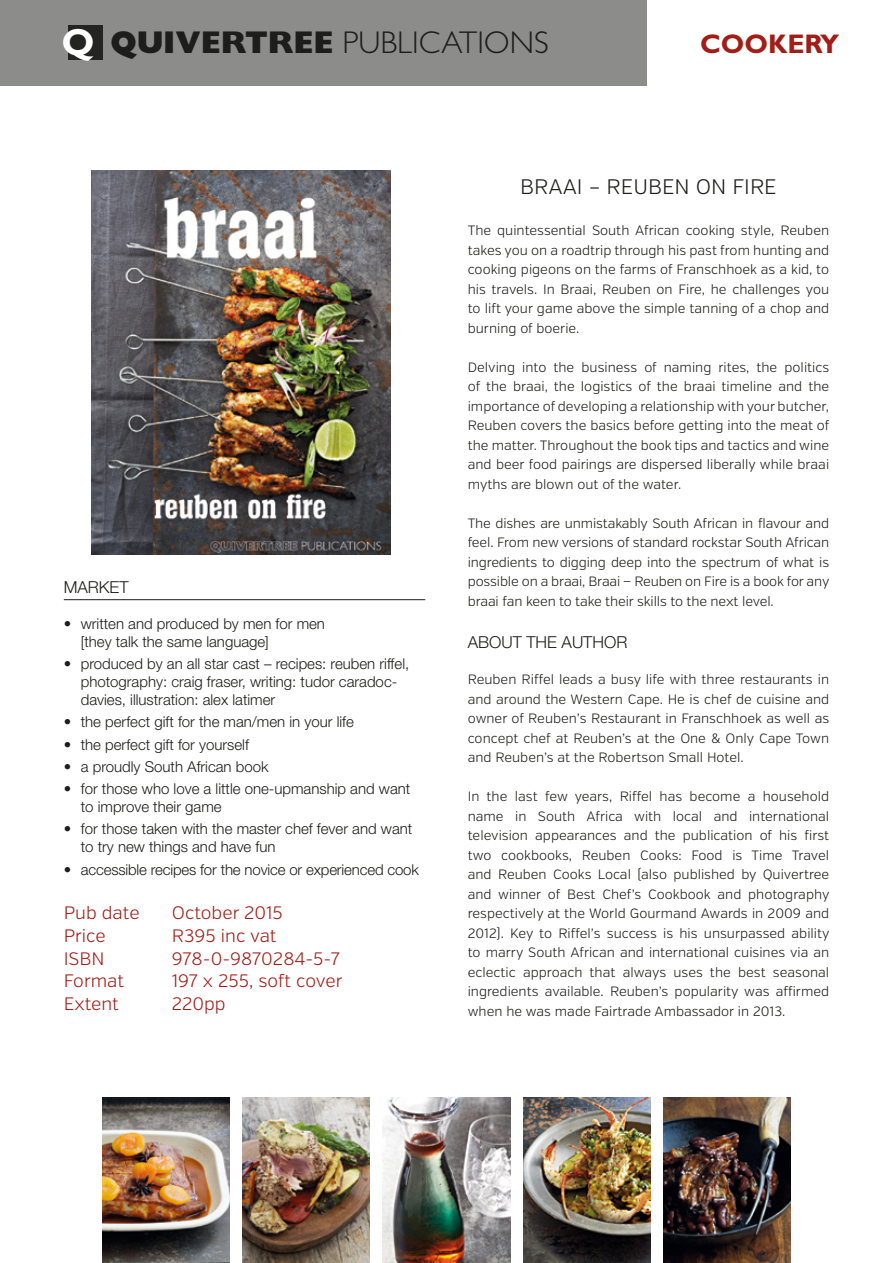
<style>
.page{position:relative;width:893px;height:1263px;background:#fff}
.page>*{position:absolute;margin:0;border:0;box-sizing:border-box;transform-origin:0 0}
.t1{font:300 31.5px "Gill Sans";color:#1d1d1b}
.t2{font:700 27px "Gill Sans";color:#a21d17}
.t3{font:300 21px "Verb";color:#1d1d1b}
.t4{font:300 18px "Verb";color:#a21d17}
.t5{font:300 16.5px "Helvetica Neue LT Std";color:#1d1d1b}
.t6{font:300 15px/18px "Helvetica Neue LT Std";color:#1d1d1b}
.t7{font:300 13.5px/19.5px "Verb";color:#1d1d1b;text-align:justify}
.s1{font-weight:700;font-size:37.8px;color:#fff}
.s2{font-weight:800}
</style>
<div class="page">
<hr style="left:64px;top:599px;width:361px;height:1px;background:#1d1d1b">
<div style="left:0;top:0;width:646px;height:85px;background:#8c8c8b"></div>
<div style="left:69px;top:26px;width:34px;height:34px;background:#242422"></div>
<img style="left:102px;top:1097px;width:128px;height:166px">
<img style="left:383px;top:1097px;width:127px;height:166px">
<img style="left:242px;top:1097px;width:128px;height:166px">
<img style="left:663px;top:1097px;width:128px;height:166px">
<img style="left:523px;top:1097px;width:128px;height:166px">
<img style="left:92px;top:170px;width:298px;height:385px">
<h1 class="t1" style="left:62px;top:25px;width:489px"><span class="s1">Q</span> <span class="s2">QUIVERTREE</span> PUBLICATIONS</h1>
<h2 class="t2" style="left:700px;top:28px;width:141px">COOKERY</h2>
<p class="t5" style="left:64px;top:577px;width:66px">MARKET</p>
<p class="t6" style="left:81px;top:614px;width:246px;text-indent:-17px">• written and produced by men for men [they talk the same language]</p>
<p class="t6" style="left:81px;top:654px;width:330px;text-indent:-17px">• produced by an all star cast – recipes: reuben riffel, photography: craig fraser, writing: tudor caradoc&shy;davies, illustration: alex latimer</p>
<p class="t6" style="left:64px;top:713px;width:292px">• the perfect gift for the man/men in your life</p>
<p class="t6" style="left:64px;top:735px;width:187px">• the perfect gift for yourself</p>
<p class="t6" style="left:64px;top:757px;width:206px">• a proudly South African book</p>
<p class="t6" style="left:81px;top:779px;width:331px;text-indent:-17px">• for those who love a little one-upmanship and want to improve their game</p>
<p class="t6" style="left:81px;top:820px;width:333px;text-indent:-17px">• for those taken with the master chef fever and want to try new things and have fun</p>
<p class="t6" style="left:64px;top:860px;width:357px">• accessible recipes for the novice or experienced cook</p>
<h3 class="t4" style="left:64px;top:902px;width:77px">Pub date</h3>
<h3 class="t4" style="left:172px;top:902px;width:113px">October 2015</h3>
<h3 class="t4" style="left:64px;top:925px;width:43px">Price</h3>
<h3 class="t4" style="left:172px;top:925px;width:106px">R395 inc vat</h3>
<h3 class="t4" style="left:64px;top:947px;width:42px">ISBN</h3>
<h3 class="t4" style="left:172px;top:947px;width:170px">978-0-9870284-5-7</h3>
<h3 class="t4" style="left:64px;top:970px;width:62px">Format</h3>
<h3 class="t4" style="left:172px;top:970px;width:172px">197 x 255, soft cover</h3>
<h3 class="t4" style="left:64px;top:992px;width:57px">Extent</h3>
<h3 class="t4" style="left:172px;top:992px;width:55px">220pp</h3>
<h3 class="t3" style="left:520px;top:174px;width:258px">BRAAI – REUBEN ON FIRE</h3>
<p class="t7" style="left:468px;top:221px;width:363px">The quintessential South African cooking style, Reuben takes you on a roadtrip through his past from hunting and cooking pigeons on the farms of Franschhoek as a kid, to his travels. In Braai, Reuben on Fire, he challenges you to lift your game above the simple tanning of a chop and burning of boerie.</p>
<p class="t7" style="left:468px;top:357px;width:363px">Delving into the business of naming rites, the politics of the braai, the logistics of the braai timeline and the importance of developing a relationship with your butcher, Reuben covers the basics before getting into the meat of the matter. Throughout the book tips and tactics and wine and beer food pairings are dispersed liberally while braai myths are blown out of the water.</p>
<p class="t7" style="left:468px;top:513px;width:363px">The dishes are unmistakably South African in flavour and feel. From new versions of standard rockstar South African ingredients to digging deep into the spectrum of what is possible on a braai, Braai − Reuben on Fire is a book for any braai fan keen to take their skills to the next level.</p>
<p class="t5" style="left:468px;top:632px;width:161px">ABOUT THE AUTHOR</p>
<p class="t7" style="left:468px;top:670px;width:363px">Reuben Riffel leads a busy life with three restaurants in and around the Western Cape. He is chef de cuisine and owner of Reuben’s Restaurant in Franschhoek as well as concept chef at Reuben’s at the One &amp; Only Cape Town and Reuben’s at the Robertson Small Hotel.</p>
<p class="t7" style="left:468px;top:787px;width:363px">In the last few years, Riffel has become a household name in South Africa with local and international television appearances and the publication of his first two cookbooks, Reuben Cooks: Food is Time Travel and Reuben Cooks Local (also published by Quivertree and winner of Best Chef’s Cookbook and photography respectively at the World Gourmand Awards in 2009 and 2012). Key to Riffel’s success is his unsurpassed ability to marry South African and international cuisines via an eclectic approach that always uses the best seasonal ingredients available. Reuben’s popularity was affirmed when he was made Fairtrade Ambassador in 2013.</p>
</div>
